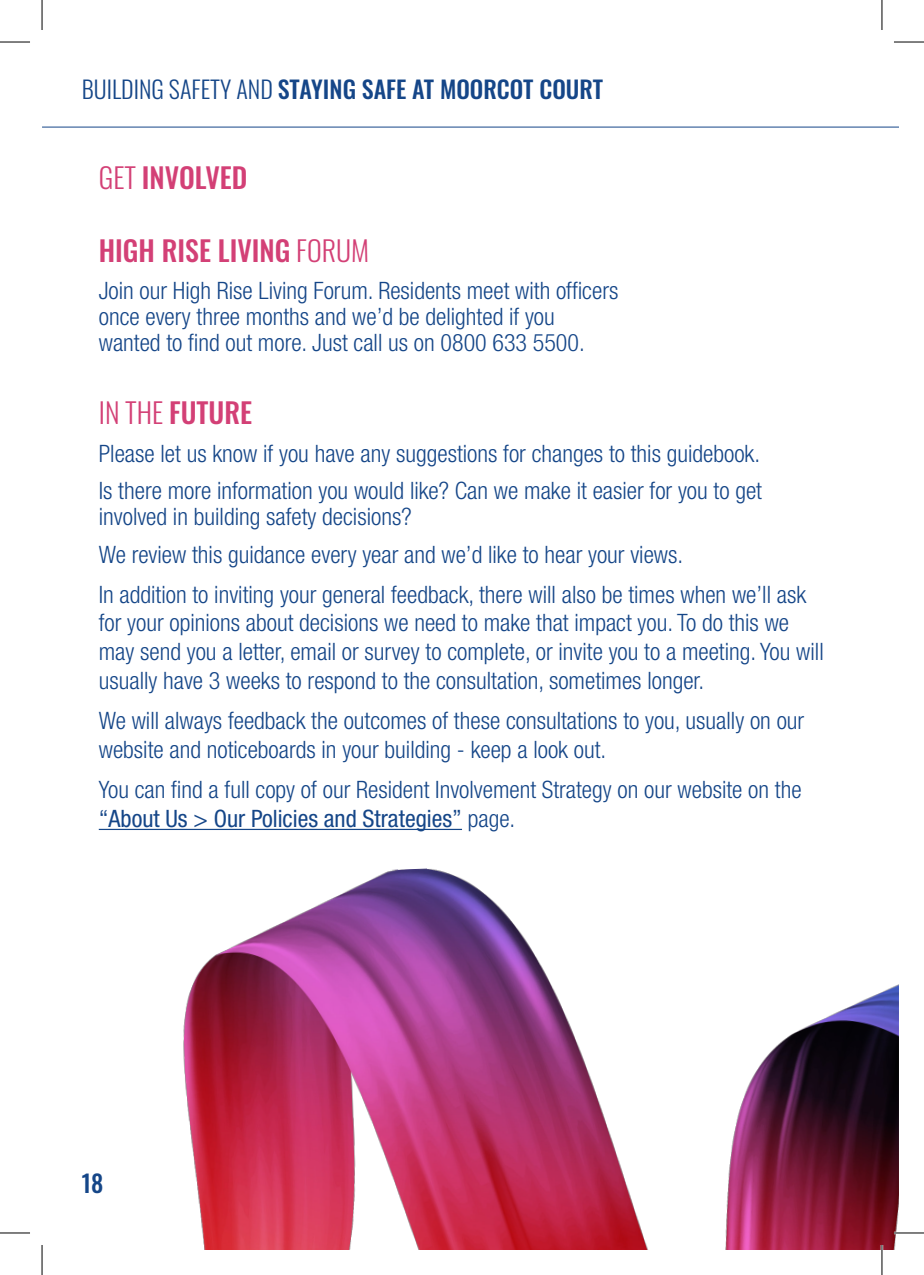
<style>
.page{position:relative;width:924px;height:1275px;background:#fff}
.page>*{position:absolute;margin:0;border:0;box-sizing:border-box;transform-origin:0 0}
.t1{font:500 28px "Oswald";color:#d34076}
.t2{font:300 condensed 24px/28.8px "Helvetica Neue LT Std";color:#154688}
.t3{font:500 24px "Oswald";color:#154688}
.s1{font-weight:300}
.s2{font-weight:400}
</style>
<div class="page">
<hr style="left:99px;top:829px;width:363px;height:1px;background:#154688">
<hr style="left:42px;top:127px;width:856px;height:1px;background:#154688">
<img style="left:183px;top:868px;width:715px;height:382px">
<hr style="left:893px;top:1231px;width:30px;height:3px;background:#fff">
<hr style="left:880px;top:1245px;width:2px;height:30px;background:#fff">
<hr style="left:0;top:42px;width:30px;height:1px;background:#000">
<hr style="left:893px;top:42px;width:30px;height:1px;background:#000">
<hr style="left:0;top:1232px;width:30px;height:1px;background:#000">
<hr style="left:893px;top:1232px;width:30px;height:1px;background:#000">
<hr style="left:42px;top:0;width:1px;height:30px;background:#000">
<hr style="left:42px;top:1245px;width:1px;height:30px;background:#000">
<hr style="left:881px;top:0;width:1px;height:30px;background:#000">
<hr style="left:881px;top:1245px;width:1px;height:30px;background:#000">
<p class="t3" style="left:82px;top:77px;width:522px"><span class="s1">BUILDING SAFETY AND</span> STAYING SAFE AT MOORCOT COURT</p>
<p class="t1" style="left:99px;top:163px;width:150px"><span class="s1">GET</span> INVOLVED</p>
<p class="t1" style="left:99px;top:236px;width:272px">HIGH RISE LIVING <span class="s1">FORUM</span></p>
<p class="t2" style="left:99px;top:278px;width:521px;line-height:26px">Join our High Rise Living Forum. Residents meet with officers once every three months and we’d be delighted if you wanted to find out more. Just call us on 0800 633 5500.</p>
<p class="t1" style="left:99px;top:398px;width:155px"><span class="s1">IN THE</span> FUTURE</p>
<p class="t2" style="left:99px;top:439px;width:662px">Please let us know if you have any suggestions for changes to this guidebook.</p>
<p class="t2" style="left:99px;top:477px;width:664px;line-height:26px">Is there more information you would like? Can we make it easier for you to get involved in building safety decisions?</p>
<p class="t2" style="left:99px;top:539px;width:585px">We review this guidance every year and we’d like to hear your views.</p>
<p class="t2" style="left:99px;top:579px;width:726px">In addition to inviting your general feedback, there will also be times when we’ll ask for your opinions about decisions we need to make that impact you. To do this we may send you a letter, email or survey to complete, or invite you to a meeting. You will usually have 3 weeks to respond to the consultation, sometimes longer.</p>
<p class="t2" style="left:99px;top:706px;width:706px">We will always feedback the outcomes of these consultations to you, usually on our website and noticeboards in your building - keep a look out.</p>
<p class="t2" style="left:99px;top:775px;width:704px">You can find a full copy of our Resident Involvement Strategy on our website on the <span class="s2">“About Us &gt; Our Policies and Strategies”</span> page.</p>
<p class="t3" style="left:82px;top:1171px;width:23px">18</p>
</div>
